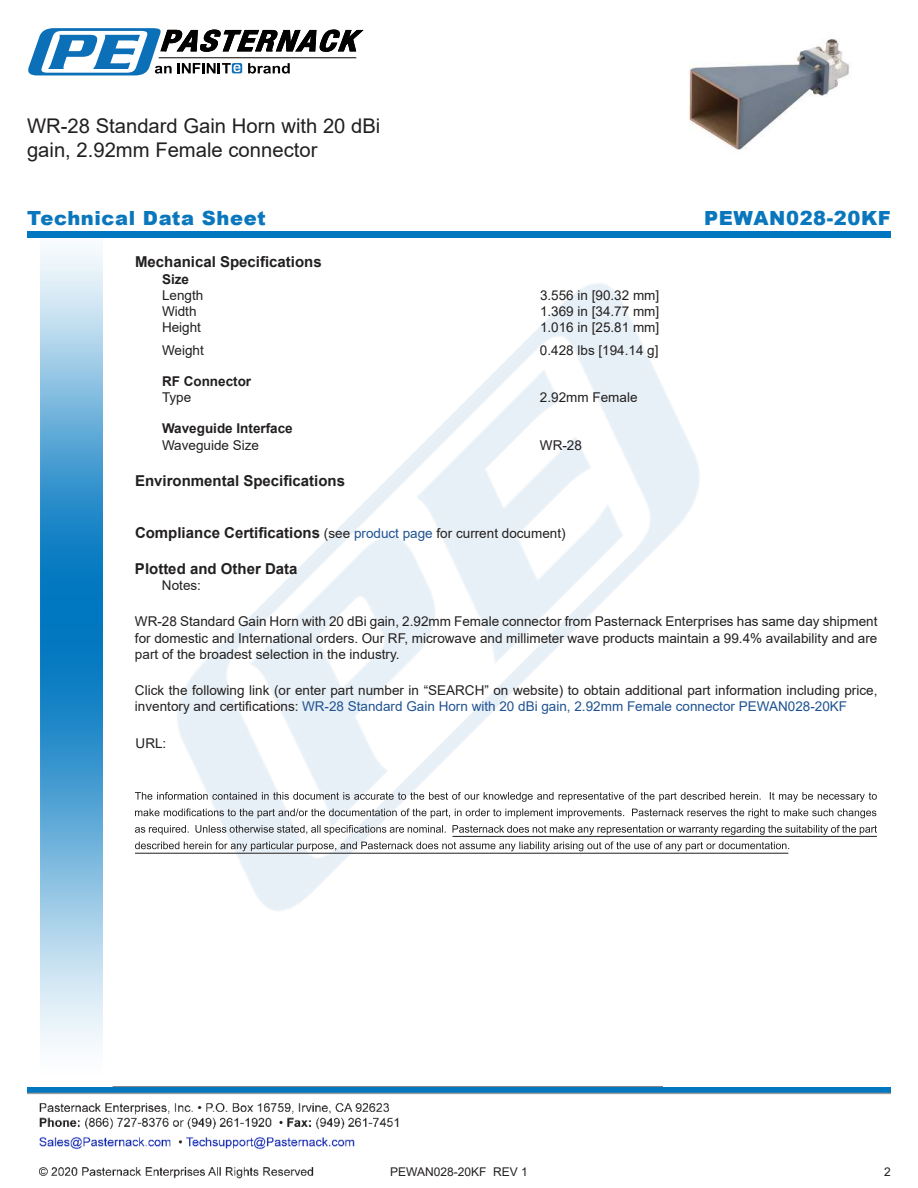
<style>
.page{position:relative;width:918px;height:1188px;background:#fff}
.page>*{position:absolute;margin:0;border:0;box-sizing:border-box;transform-origin:0 0}
.t1{font:20.25px/24.3px "Arial";color:#221f1f}
.t2{font:900 19.5px "Arial";letter-spacing:.03em;color:#0a77bd}
.t3{font:700 15px "Arial";color:#221f1f}
.t4{font:13.5px/16.2px "Arial";color:#221f1f;text-align:justify}
.t5{font:700 13.5px "Arial";color:#221f1f}
.t6{font:12px "Arial";color:#221f1f}
.s1{font-weight:400;font-size:13.5px}
.s2{font-weight:400;font-size:13.5px;color:#1f5392}
.s3{color:#1f5392}
</style>
<div class="page">
<img style="left:39px;top:1087px;width:623px;height:92px">
<img style="left:102px;top:248px;width:719px;height:722px">
<img style="left:27px;top:1088px;width:864px;height:9px">
<img style="left:40px;top:237px;width:62px;height:811px">
<div style="left:27px;top:231px;width:864px;height:6px;background:#0177c0"></div>
<svg style="left:28px;top:28px;width:336px;height:47px"></svg>
<svg style="left:135px;top:792px;width:742px;height:10px"></svg>
<svg style="left:135px;top:808px;width:741px;height:10px"></svg>
<svg style="left:135px;top:825px;width:742px;height:10px"></svg>
<svg style="left:135px;top:841px;width:654px;height:10px"></svg>
<hr style="left:453px;top:836px;width:424px;height:1px;background:#221f1f">
<hr style="left:135px;top:853px;width:653px;height:1px;background:#221f1f">
<img style="left:689px;top:38px;width:160px;height:112px">
<h1 class="t1" style="left:27px;top:116px;width:355px">WR-28 Standard Gain Horn with 20 dBi gain, 2.92mm Female connector</h1>
<h2 class="t2" style="left:27px;top:207px;width:240px">Technical Data Sheet</h2>
<h2 class="t2" style="left:704px;top:207px;width:188px">PEWAN028-20KF</h2>
<p class="t3" style="left:135px;top:252px;width:188px">Mechanical Speci昀椀cations</p>
<p class="t5" style="left:162px;top:274px;width:29px">Size</p>
<p class="t4" style="left:162px;top:288px;width:43px">Length</p>
<p class="t4" style="left:540px;top:288px;width:121px">3.556 in [90.32 mm]</p>
<p class="t4" style="left:162px;top:304px;width:36px">Width</p>
<p class="t4" style="left:540px;top:304px;width:121px">1.369 in [34.77 mm]</p>
<p class="t4" style="left:162px;top:321px;width:41px">Height</p>
<p class="t4" style="left:540px;top:321px;width:121px">1.016 in [25.81 mm]</p>
<p class="t4" style="left:162px;top:343px;width:43px">Weight</p>
<p class="t4" style="left:540px;top:343px;width:120px">0.428 lbs [194.14 g]</p>
<p class="t5" style="left:162px;top:376px;width:91px">RF Connector</p>
<p class="t4" style="left:162px;top:391px;width:31px">Type</p>
<p class="t4" style="left:540px;top:391px;width:99px">2.92mm Female</p>
<p class="t5" style="left:162px;top:419px;width:132px">Waveguide Interface</p>
<p class="t4" style="left:162px;top:438px;width:99px">Waveguide Size</p>
<p class="t4" style="left:540px;top:438px;width:43px">WR-28</p>
<p class="t3" style="left:135px;top:470px;width:212px">Environmental Speci昀椀cations</p>
<p class="t3" style="left:135px;top:522px;width:432px">Compliance Certi昀椀cations <span class="s1">(see</span> <span class="s2">product page</span> <span class="s1">for current document)</span></p>
<p class="t3" style="left:135px;top:558px;width:164px">Plotted and Other Data</p>
<p class="t4" style="left:162px;top:578px;width:41px">Notes:</p>
<p class="t4" style="left:135px;top:615px;width:744px">WR-28 Standard Gain Horn with 20 dBi gain, 2.92mm Female connector from Pasternack Enterprises has same day shipment for domestic and International orders. Our RF, microwave and millimeter wave products maintain a 99.4% availability and are part of the broadest selection in the industry.</p>
<p class="t4" style="left:135px;top:684px;width:744px">Click the following link (or enter part number in “SEARCH” on website) to obtain additional part information including price, inventory and certi昀椀cations: <span class="s3">WR-28 Standard Gain Horn with 20 dBi gain, 2.92mm Female connector PEWAN028-20KF</span></p>
<p class="t4" style="left:136px;top:736px;width:32px">URL:</p>
<p class="t6" style="left:390px;top:1167px;width:139px">PEWAN028-20KF REV 1</p>
<p class="t6" style="left:884px;top:1167px;width:8px">2</p>
</div>
